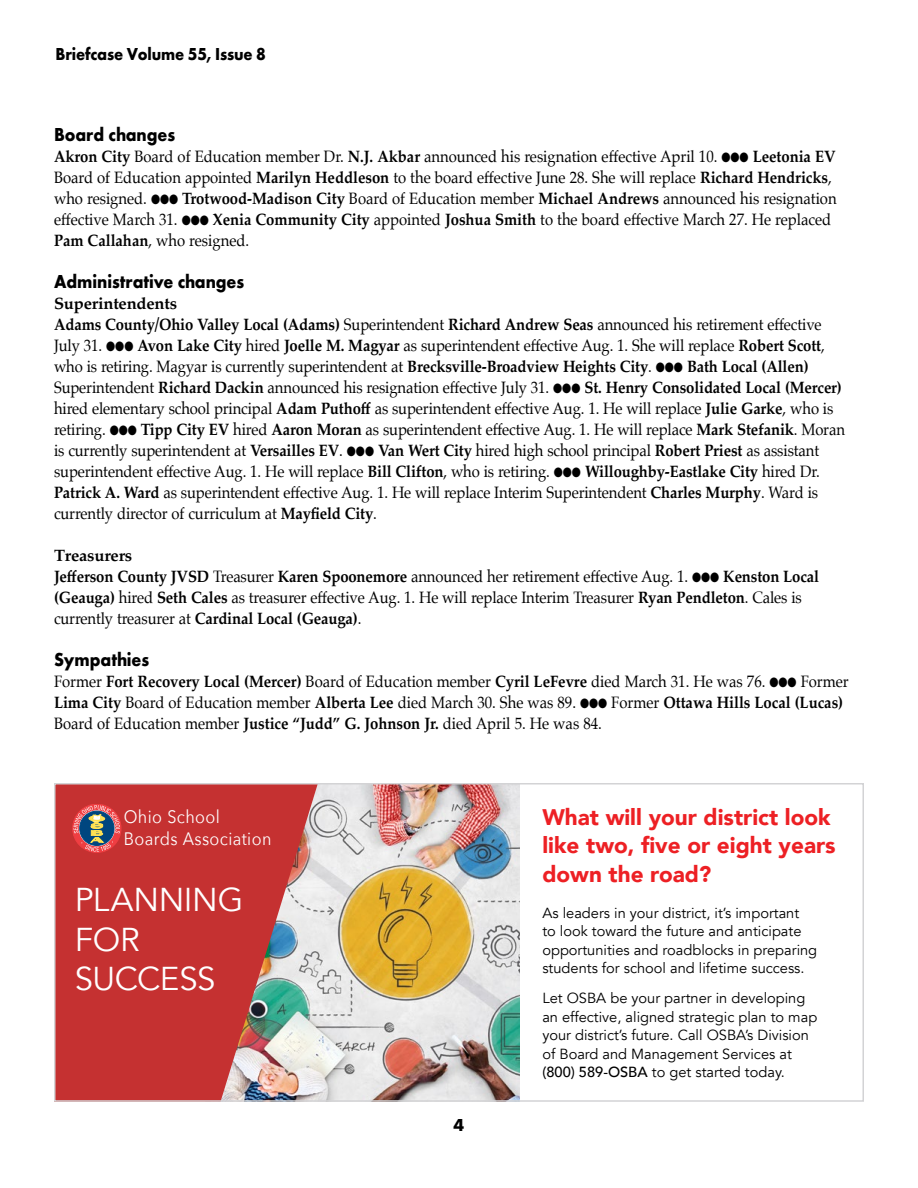
<style>
.page{position:relative;width:918px;height:1188px;background:#fff}
.page>*{position:absolute;margin:0;border:0;box-sizing:border-box;transform-origin:0 0}
.t1{font:33px/39.6px "Avenir";letter-spacing:-.01em;color:#fff}
.t2{font:900 22.5px/28.5px "Avenir";color:#ed2024}
.vacancy_other{font:700 19.5px "Futura PT";color:#000;scale:.9 1}
.subheads{font:700 19.5px "Futura PT";color:#000;scale:.9 1}
.t3{font:18px/21.6px "Avenir Next";letter-spacing:.025em;color:#fff;scale:.9 1}
.t4{font:700 18px "Futura PT";letter-spacing:-.01em;color:#000;scale:.9 1}
.t5{font:700 18px "Futura PT";letter-spacing:-.01em;color:#000}
.vacancy_other-2{font:16.5px/21px "Palatino";letter-spacing:-.01em;color:#000;scale:.9 1}
.vacancy_other-3{font:700 16.5px "Palatino";letter-spacing:-.01em;color:#000}
.t6{font:14.7px/18.3px "Avenir";color:#000}
.s1{font-weight:700}
.s2{font-weight:500}
</style>
<div class="page">
<img style="left:318px;top:786px;width:201px;height:313px">
<svg style="left:57px;top:786px;width:261px;height:313px;background:#c34c4b"></svg>
<div style="left:54px;top:783px;width:810px;height:319px;border:2px solid #d3d3d5"></div>
<svg style="left:74px;top:805px;width:46px;height:47px;background:#9d6468"></svg>
<p class="t4" style="left:56px;top:43px;width:235px">Briefcase Volume 55, Issue 8</p>
<p class="subheads" style="left:54px;top:122px;width:136px">Board changes</p>
<p class="vacancy_other-2" style="left:54px;top:146px;width:871px"><span class="s1">Akron City</span> Board of Education member Dr. <span class="s1">N.J. Akbar</span> announced his resignation effective April 10. ●●● <span class="s1">Leetonia EV </span>Board of Education appointed <span class="s1">Marilyn Heddleson</span> to the board effective June 28. She will replace <span class="s1">Richard Hendricks</span>, who resigned. ●●● <span class="s1">Trotwood-Madison City</span> Board of Education member <span class="s1">Michael Andrews</span> announced his resignation effective March 31. ●●● <span class="s1">Xenia Community City</span> appointed <span class="s1">Joshua Smith</span> to the board effective March 27. He replaced <span class="s1">Pam Callahan</span>, who resigned.</p>
<p class="vacancy_other" style="left:54px;top:269px;width:213px">Administrative changes</p>
<p class="vacancy_other-3" style="left:54px;top:289px;width:125px">Superintendents</p>
<p class="vacancy_other-2" style="left:54px;top:314px;width:880px"><span class="s1">Adams County/Ohio Valley Local (Adams)</span> Superintendent <span class="s1">Richard Andrew Seas</span> announced his retirement effective July 31. ●●● <span class="s1">Avon Lake City</span> hired <span class="s1">Joelle M. Magyar</span> as superintendent effective Aug. 1. She will replace <span class="s1">Robert Scott</span>, who is retiring. Magyar is currently superintendent at <span class="s1">Brecksville-Broadview Heights City</span>. ●●● <span class="s1">Bath Local (Allen)<br></span>Superintendent <span class="s1">Richard Dackin</span> announced his resignation effective July 31. ●●● <span class="s1">St. Henry Consolidated Local (Mercer) </span>hired elementary school principal <span class="s1">Adam Puthoff</span> as superintendent effective Aug. 1. He will replace <span class="s1">Julie Garke</span>, who is retiring. ●●● <span class="s1">Tipp City EV</span> hired <span class="s1">Aaron Moran</span> as superintendent effective Aug. 1. He will replace <span class="s1">Mark Stefanik</span>. Moran is currently superintendent at <span class="s1">Versailles EV</span>. ●●● <span class="s1">Van Wert City</span> hired high school principal <span class="s1">Robert Priest</span> as assistant superintendent effective Aug. 1. He will replace <span class="s1">Bill Clifton</span>, who is retiring. ●●● <span class="s1">Willoughby-Eastlake City</span> hired Dr.<br><span class="s1">Patrick A. Ward</span> as superintendent effective Aug. 1. He will replace Interim Superintendent <span class="s1">Charles Murphy</span>. Ward is currently director of curriculum at <span class="s1">Mayfield City</span>.</p>
<p class="vacancy_other-3" style="left:54px;top:541px;width:80px">Treasurers</p>
<p class="vacancy_other-2" style="left:54px;top:566px;width:852px"><span class="s1">Jefferson County JVSD</span> Treasurer <span class="s1">Karen Spoonemore</span> announced her retirement effective Aug. 1. ●●● <span class="s1">Kenston Local (Geauga)</span> hired <span class="s1">Seth Cales</span> as treasurer effective Aug. 1. He will replace Interim Treasurer <span class="s1">Ryan Pendleton</span>. Cales is currently treasurer at <span class="s1">Cardinal Local (Geauga)</span>.</p>
<p class="vacancy_other" style="left:54px;top:647px;width:107px">Sympathies</p>
<p class="vacancy_other-2" style="left:54px;top:671px;width:885px">Former <span class="s1">Fort Recovery Local (Mercer)</span> Board of Education member <span class="s1">Cyril LeFevre</span> died March 31. He was 76. ●●● Former<br><span class="s1">Lima City</span> Board of Education member <span class="s1">Alberta Lee</span> died March 30. She was 89. ●●● Former <span class="s1">Ottawa Hills Local (Lucas)<br></span>Board of Education member <span class="s1">Justice “Judd” G. Johnson Jr.</span> died April 5. He was 84.</p>
<p class="t3" style="left:124px;top:805px;width:166px">Ohio School<br>Boards Association</p>
<p class="t2" style="left:542px;top:802px;width:295px">What will your district look like two, five or eight years down the road?</p>
<p class="t6" style="left:542px;top:904px;width:276px">As leaders in your district, it’s important<br>to look toward the future and anticipate opportunities and roadblocks in preparing students for school and lifetime success.</p>
<p class="t6" style="left:542px;top:990px;width:276px">Let OSBA be your partner in developing an effective, aligned strategic plan to map your district’s future. Call OSBA’s Division of Board and Management Services at <span class="s2">(800) 589-OSBA</span> to get started today.</p>
<p class="t1" style="left:75px;top:881px;width:170px">PLANNING<br>FOR</p>
<p class="t1" style="left:75px;top:960px;width:142px">SUCCESS</p>
<p class="t5" style="left:454px;top:1114px;width:12px">4</p>
</div>
